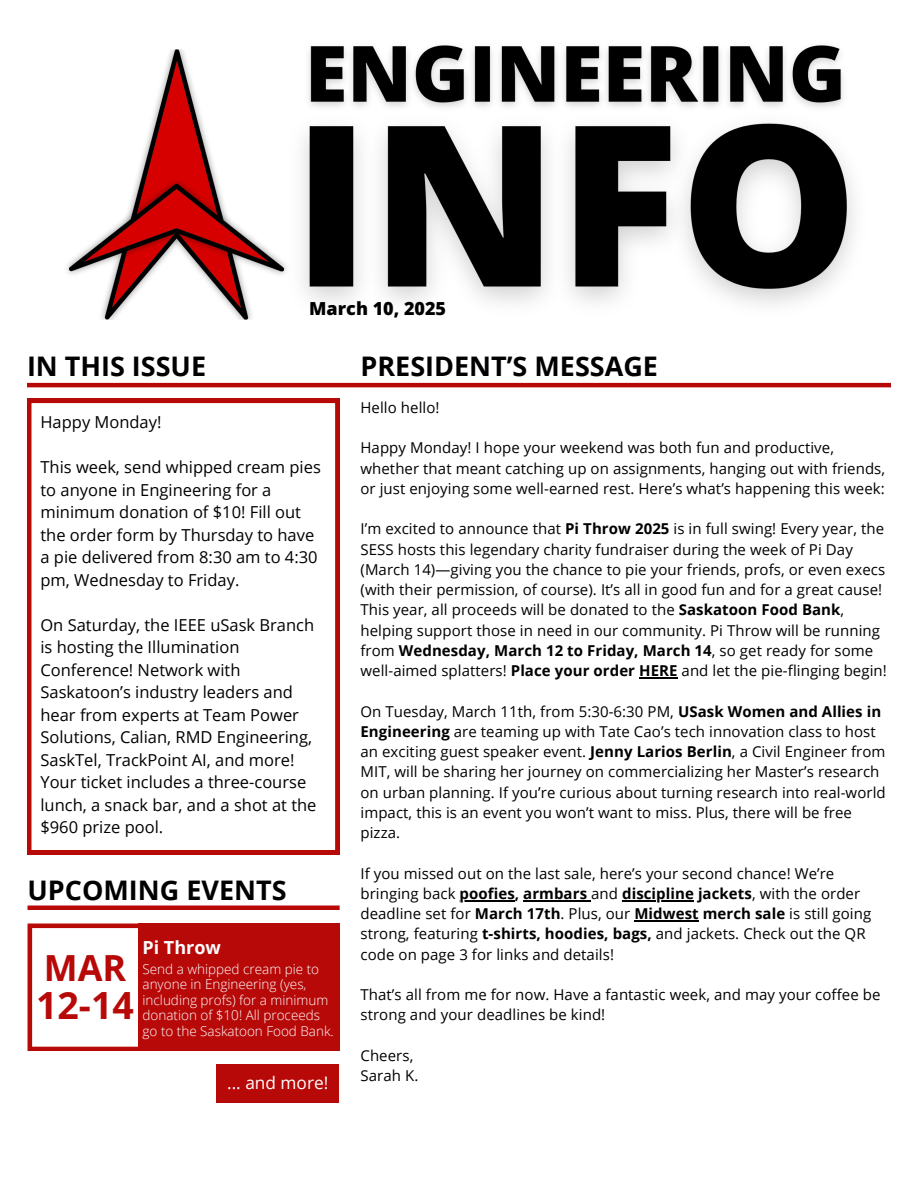
<style>
.page{position:relative;width:918px;height:1188px;background:#fff}
.page>*{position:absolute;margin:0;border:0;box-sizing:border-box;transform-origin:0 0}
.t1{font:700 37.5px "Open Sans";color:#b80909}
.t2{font:700 36px "Open Sans";color:#b80909}
.t3{font:700 27px "Open Sans";color:#000}
.t4{font:800 18px "Open Sans";color:#000}
.t5{font:700 18px "Open Sans";color:#fff}
.t6{font:17.25px "Open Sans";color:#fff}
.t7{font:16.5px/22.5px "Open Sans";color:#000}
.t8{font:15px/20.2px "Open Sans";letter-spacing:.005em;color:#000}
.t9{font:300 13.5px/15.5px "Open Sans";color:#fff}
.s1{font-weight:700}
</style>
<div class="page">
<hr style="left:27px;top:383px;width:864px;height:4px;background:#b80909">
<div style="left:138px;top:923px;width:201px;height:128px;background:#b80909"></div>
<svg style="left:28px;top:923px;width:110px;height:128px"></svg>
<svg style="left:27px;top:399px;width:313px;height:455px"></svg>
<hr style="left:639px;top:677px;width:39px;height:1px;background:#000">
<hr style="left:460px;top:900px;width:55px;height:1px;background:#000">
<hr style="left:523px;top:900px;width:68px;height:1px;background:#000">
<hr style="left:622px;top:900px;width:72px;height:1px;background:#000">
<hr style="left:634px;top:920px;width:65px;height:1px;background:#000">
<div style="left:28px;top:905px;width:312px;height:5px;background:#b80909"></div>
<img style="left:66px;top:49px;width:210px;height:270px">
<img style="left:276px;top:126px;width:578px;height:179px">
<img style="left:308px;top:45px;width:535px;height:81px">
<div style="left:216px;top:1065px;width:123px;height:38px;background:#b80909"></div>
<p class="t4" style="left:309px;top:296px;width:138px">March 10, 2025</p>
<h6 class="t3" style="left:27px;top:348px;width:181px">IN THIS ISSUE</h6>
<p class="t3" style="left:360px;top:348px;width:299px">PRESIDENT’S MESSAGE</p>
<h3 class="t7" style="left:40px;top:411px;width:123px">Happy Monday!</h3>
<h5 class="t7" style="left:40px;top:456px;width:282px">This week, send whipped cream pies to anyone in Engineering for a minimum donation of $10! Fill out the order form by Thursday to have a pie delivered from 8:30 am to 4:30 pm, Wednesday to Friday.</h5>
<p class="t7" style="left:40px;top:613px;width:278px">On Saturday, the IEEE uSask Branch is hosting the Illumination<br>Conference! Network with<br>Saskatoon’s industry leaders and hear from experts at Team Power<br>Solutions, Calian, RMD Engineering,<br>SaskTel, TrackPoint AI, and more!<br>Your ticket includes a three-course lunch, a snack bar, and a shot at the $960 prize pool.</p>
<p class="t3" style="left:28px;top:871px;width:261px">UPCOMING EVENTS</p>
<p class="t2" style="left:44px;top:943px;width:84px">MAR</p>
<p class="t1" style="left:36px;top:979px;width:99px">12-14</p>
<h5 class="t5" style="left:143px;top:935px;width:80px">Pi Throw</h5>
<h4 class="t9" style="left:143px;top:961px;width:193px">Send a whipped cream pie to anyone in Engineering (yes, including profs) for a minimum donation of $10! All proceeds go to the Saskatoon Food Bank.</h4>
<p class="t6" style="left:227px;top:1070px;width:103px">... and more!</p>
<h4 class="t8" style="left:360px;top:397px;width:81px">Hello hello!</h4>
<p class="t8" style="left:360px;top:437px;width:526px">Happy Monday! I hope your weekend was both fun and productive, whether that meant catching up on assignments, hanging out with friends, or just enjoying some well-earned rest. Here’s what’s happening this week:</p>
<h6 class="t8" style="left:360px;top:518px;width:528px">I’m excited to announce that <span class="s1">Pi Throw 2025</span> is in full swing! Every year, the SESS hosts this legendary charity fundraiser during the week of Pi Day (March 14)—giving you the chance to pie your friends, profs, or even execs (with their permission, of course). It’s all in good fun and for a great cause!<br>This year, all proceeds will be donated to the <span class="s1">Saskatoon Food Bank</span>, helping support those in need in our community. Pi Throw will be running from <span class="s1">Wednesday, March 12 to Friday, March 14</span>, so get ready for some well-aimed splatters! <span class="s1">Place your order HERE</span> and let the pie-flinging begin!</h6>
<h6 class="t8" style="left:360px;top:701px;width:527px">On Tuesday, March 11th, from 5:30-6:30 PM, <span class="s1">USask Women and Allies in Engineering</span> are teaming up with Tate Cao’s tech innovation class to host an exciting guest speaker event. <span class="s1">Jenny Larios Berlin</span>, a Civil Engineer from MIT, will be sharing her journey on commercializing her Master’s research on urban planning. If you’re curious about turning research into real-world impact, this is an event you won’t want to miss. Plus, there will be free pizza.</h6>
<h6 class="t8" style="left:360px;top:863px;width:501px">If you missed out on the last sale, here’s your second chance! We’re bringing back <span class="s1">poofies, armbars</span> and <span class="s1">discipline jackets</span>, with the order</h6>
<p class="t8" style="left:360px;top:903px;width:512px">deadline set for <span class="s1">March 17th</span>. Plus, our <span class="s1">Midwest merch sale</span> is still going strong, featuring <span class="s1">t-shirts, hoodies, bags,</span> and jackets. Check out the QR code on page 3 for links and details!</p>
<p class="t8" style="left:360px;top:984px;width:522px">That’s all from me for now. Have a fantastic week, and may your coffee be strong and your deadlines be kind!</p>
<p class="t8" style="left:360px;top:1045px;width:59px">Cheers,<br>Sarah K.</p>
</div>
